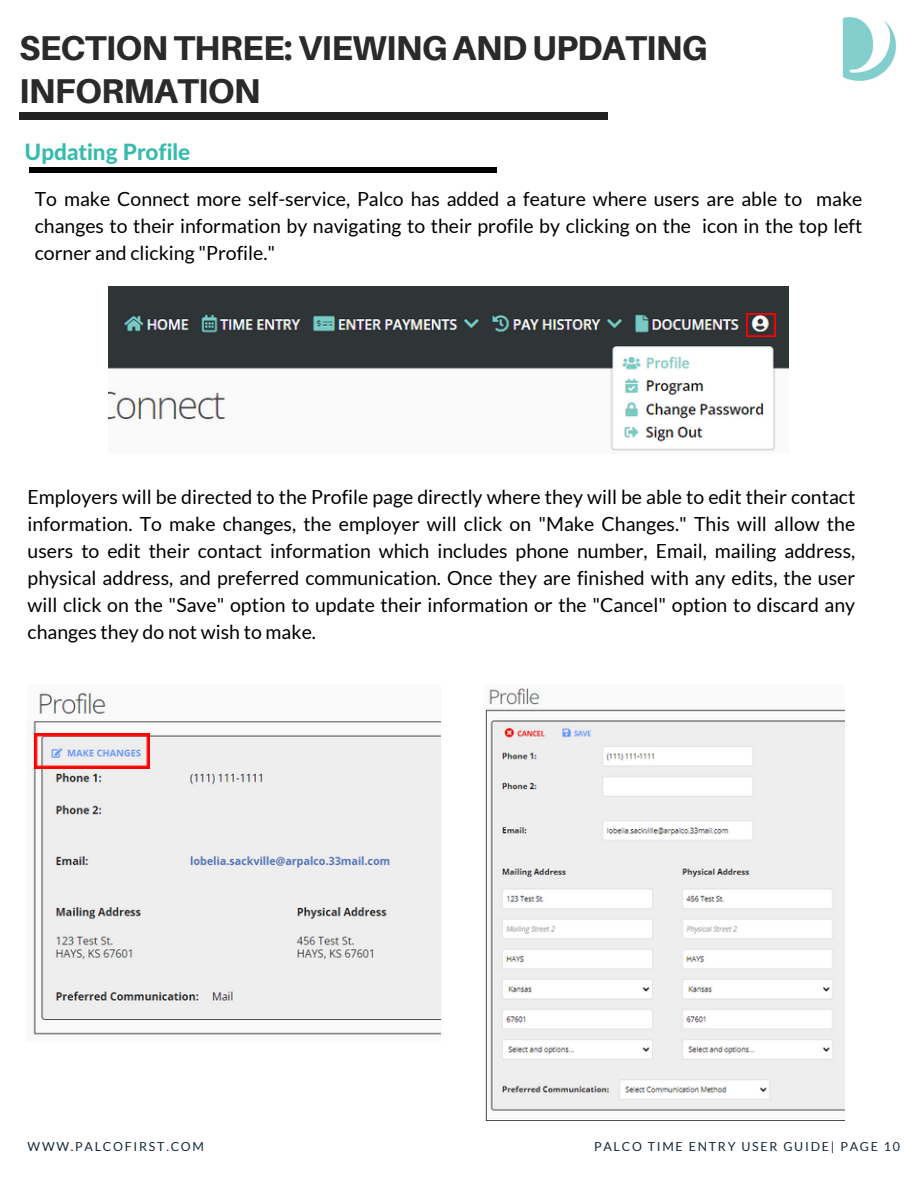
<style>
.page{position:relative;width:918px;height:1188px;background:#fff}
.page>*{position:absolute;margin:0;border:0;box-sizing:border-box;transform-origin:0 0}
.t1{font:800 34.5px/43.8px "Aileron";letter-spacing:-.02em;color:#2a2a2a}
.t2{font:800 22.5px "Lato Latin";color:#38bbaf}
.t3{font:19.5px/27px "Lato";color:#000;text-align:justify}
.t4{font:12.45px "Lato";letter-spacing:.14em;color:#15283a}
</style>
<div class="page">
<div style="left:19px;top:112px;width:589px;height:8px;background:#222"></div>
<img style="left:842px;top:17px;width:54px;height:64px">
<img style="left:108px;top:286px;width:681px;height:165px">
<img style="left:747px;top:313px;width:28px;height:24px">
<img style="left:33px;top:692px;width:407px;height:343px">
<img style="left:35px;top:734px;width:115px;height:35px">
<img style="left:485px;top:688px;width:360px;height:433px">
<div style="left:29px;top:167px;width:468px;height:6px;background:#000"></div>
<h1 class="t1" style="left:19px;top:25px;width:690px">SECTION THREE: VIEWING AND UPDATING<br>INFORMATION</h1>
<p class="t2" style="left:25px;top:142px;width:167px">Updating Profile</p>
<p class="t3" style="left:35px;top:185px;width:829px">To make Connect more self-service, Palco has added a feature where users are able to make changes to their information by navigating to their profile by clicking on the icon in the top left corner and clicking "Profile."</p>
<p class="t3" style="left:28px;top:483px;width:829px">Employers will be directed to the Profile page directly where they will be able to edit their contact information. To make changes, the employer will click on "Make Changes." This will allow the users to edit their contact information which includes phone number, Email, mailing address, physical address, and preferred communication. Once they are finished with any edits, the user will click on the "Save" option to update their information or the "Cancel" option to discard any changes they do not wish to make.</p>
<p class="t4" style="left:28px;top:1139px;width:178px">WWW.PALCOFIRST.COM</p>
<p class="t4" style="left:594px;top:1139px;width:308px">PALCO TIME ENTRY USER GUIDE| PAGE 10</p>
</div>
